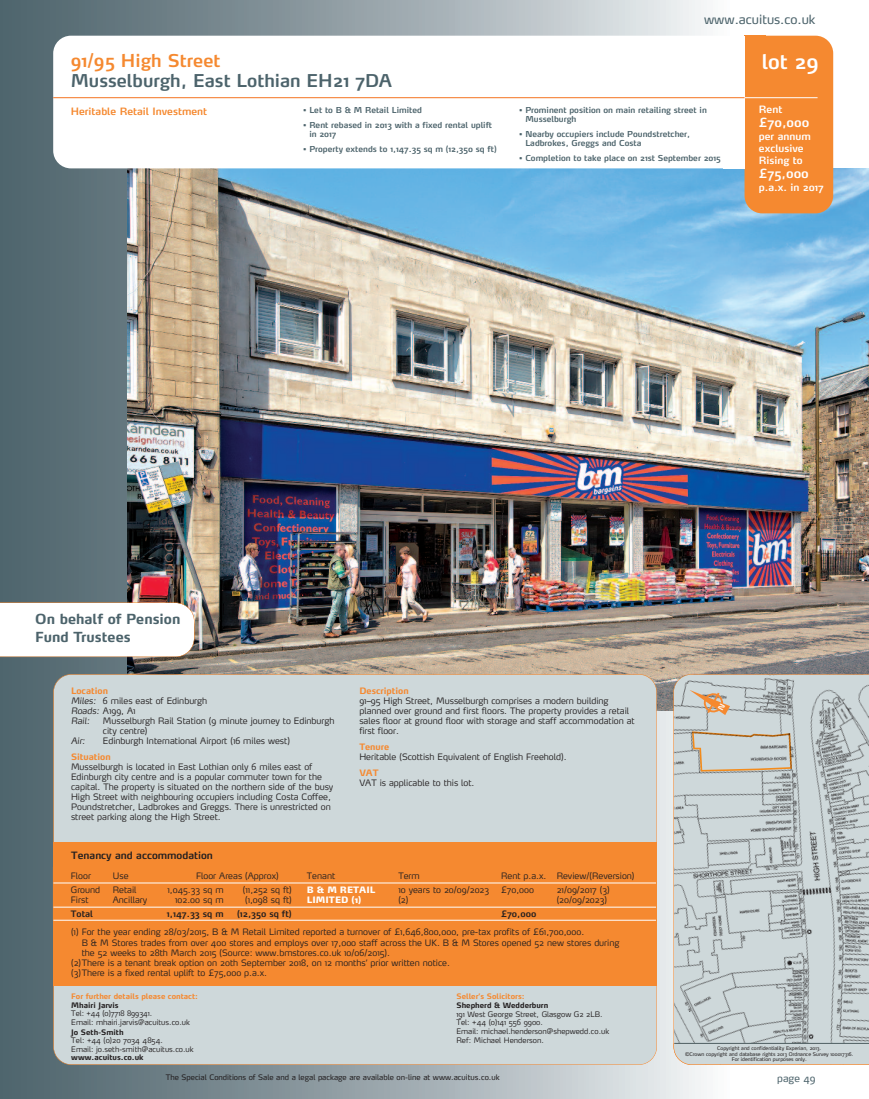
<style>
.page{position:relative;width:869px;height:1099px;background:#fff}
.page>*{position:absolute;margin:0;border:0;box-sizing:border-box;transform-origin:0 0}
.t1{font:600 20px "Max";color:#fff}
.t2{font:600 17.5px "Max";color:#4c636b}
.t3{font:600 17.5px "Max";color:#f58930}
.t4{font:700 13.75px/17.5px "Max";color:#4c636b}
.t5{font:12.5px "Max";color:#4c636b}
.t6{font:600 12.5px "Max";color:#fff}
.t7{font:600 10px/12px "Max";color:#fff}
.t8{font:600 10px "Max";color:#f58930}
.t9{font:600 10px "Max";color:#231f20}
.t10{font:10px "Max";color:#4c636b}
.t11{font:300 8.75px/10px "Max";color:#231f20}
.t12{font:600 8.75px "Max";color:#231f20}
.t13{font:700 8.75px "Max";color:#f58930}
.t14{font:900 8.75px/10px "Max";color:#fff}
.t15{font:italic 300 8.75px "Max";color:#231f20}
.t16{font:600 8.12px/9.4px "Max";color:#4c636b}
.t17{font:300 7.5px/8.8px "Max";color:#231f20}
.t18{font:7.5px "Max";color:#231f20}
.t19{font:700 7.5px "Max";color:#231f20}
.t20{font:700 7.5px "Max";color:#f58930}
.t21{font:5px/5.6px "Max";color:#231f20;text-align:center}
.s1{font-weight:700;color:#f58930}
.s2{font-style:italic}
</style>
<div class="page">
<div style="left:0;top:0;width:733px;height:1098px;background:linear-gradient(to right,#485d66,#f2f1f1)"></div>
<img style="left:128px;top:168px;width:740px;height:542px">
<div style="left:744px;top:36px;width:88px;height:177px;background:#f58930;border-radius:18px"></div>
<div style="left:744px;top:36px;width:21px;height:14px;background:#f58930"></div>
<div style="left:53px;top:36px;width:691px;height:132px;background:#fff;border-radius:18px"></div>
<svg style="left:0;top:602px;width:194px;height:55px"></svg>
<hr style="left:735px;top:97px;width:82px;height:1px;background:#fff">
<div style="left:722px;top:36px;width:22px;height:132px;background:#fff"></div>
<hr style="left:53px;top:97px;width:691px;height:1px;background:#f47321">
<div style="left:54px;top:674px;width:602px;height:390px;background:#ced8da;border-radius:18px"></div>
<div style="left:53px;top:842px;width:603px;height:143px;background:#f58930"></div>
<hr style="left:53px;top:882px;width:602px;height:1px;background:#fff">
<hr style="left:53px;top:906px;width:602px;height:1px;background:#fff">
<hr style="left:53px;top:920px;width:602px;height:1px;background:#fff">
<svg style="left:673px;top:674px;width:195px;height:369px;background:#bfc7c8"></svg>
<div style="left:673px;top:1043px;width:195px;height:21px;background:#ced8da"></div>
<hr style="left:674px;top:1043px;width:194px;height:1px;background:#4c636b">
<svg style="left:689px;top:690px;width:40px;height:25px"></svg>
<h2 class="t3" style="left:71px;top:54px;width:151px">91/95 High Street</h2>
<h2 class="t2" style="left:71px;top:74px;width:323px">Musselburgh, East Lothian EH21 7DA</h2>
<p class="t8" style="left:71px;top:107px;width:138px">Heritable Retail Investment</p>
<p class="t16" style="left:303px;top:106px;width:120px">• Let to B &amp; M Retail Limited</p>
<p class="t16" style="left:309px;top:121px;width:184px;text-indent:-6px">• Rent rebased in 2013 with a fixed rental uplift in 2017</p>
<p class="t16" style="left:303px;top:145px;width:195px">• Property extends to 1,147.35 sq m (12,350 sq ft)</p>
<h3 class="t5" style="left:703px;top:15px;width:113px">www.acuitus.co.uk</h3>
<p class="t16" style="left:525px;top:106px;width:183px;text-indent:-6px">• Prominent position on main retailing street in<br>Musselburgh</p>
<p class="t16" style="left:525px;top:130px;width:166px;text-indent:-6px">• Nearby occupiers include Poundstretcher,<br>Ladbrokes, Greggs and Costa</p>
<p class="t16" style="left:519px;top:154px;width:203px">• Completion to take place on 21st September 2015</p>
<h1 class="t1" style="left:761px;top:54px;width:59px">lot 29</h1>
<p class="t7" style="left:758px;top:105px;width:25px">Rent</p>
<h3 class="t6" style="left:758px;top:118px;width:52px">£70,000</h3>
<p class="t7" style="left:758px;top:132px;width:53px">per annum exclusive<br>Rising to</p>
<h3 class="t6" style="left:758px;top:169px;width:51px">£75,000</h3>
<p class="t7" style="left:758px;top:183px;width:66px">p.a.x. in 2017</p>
<h3 class="t4" style="left:35px;top:611px;width:146px">On behalf of Pension<br>Fund Trustees</h3>
<p class="t11" style="left:71px;top:686px;width:138px"><span class="s1">Location<br></span><span class="s2">Miles:</span> 6 miles east of Edinburgh<br><span class="s2">Roads:</span> A199, A1<br><span class="s2">Rail:</span></p>
<p class="t11" style="left:103px;top:716px;width:233px">Musselburgh Rail Station (9 minute journey to Edinburgh city centre)</p>
<p class="t15" style="left:71px;top:737px;width:16px">Air:</p>
<p class="t11" style="left:103px;top:736px;width:188px">Edinburgh International Airport (16 miles west)</p>
<p class="t13" style="left:71px;top:753px;width:41px">Situation</p>
<p class="t11" style="left:71px;top:762px;width:264px">Musselburgh is located in East Lothian only 6 miles east of Edinburgh city centre and is a popular commuter town for the capital. The property is situated on the northern side of the busy High Street with neighbouring occupiers including Costa Coffee, Poundstretcher, Ladbrokes and Greggs. There is unrestricted on street parking along the High Street.</p>
<p class="t9" style="left:71px;top:851px;width:143px">Tenancy and accommodation</p>
<p class="t13" style="left:359px;top:687px;width:51px">Description</p>
<p class="t11" style="left:359px;top:696px;width:277px">91–95 High Street, Musselburgh comprises a modern building planned over ground and first floors. The property provides a retail sales floor at ground floor with storage and staff accommodation at first floor.</p>
<p class="t13" style="left:359px;top:743px;width:31px">Tenure</p>
<p class="t11" style="left:359px;top:752px;width:209px">Heritable (Scottish Equivalent of English Freehold).</p>
<p class="t13" style="left:359px;top:769px;width:21px">VAT</p>
<p class="t11" style="left:359px;top:778px;width:117px">VAT is applicable to this lot.</p>
<p class="t11" style="left:71px;top:871px;width:22px">Floor</p>
<p class="t11" style="left:113px;top:871px;width:17px">Use</p>
<p class="t11" style="left:196px;top:871px;width:84px">Floor Areas (Approx)</p>
<p class="t11" style="left:307px;top:871px;width:30px">Tenant</p>
<p class="t11" style="left:398px;top:871px;width:23px">Term</p>
<p class="t11" style="left:501px;top:871px;width:135px">Rent p.a.x. Review/(Reversion)</p>
<p class="t11" style="left:71px;top:886px;width:31px">Ground<br>First</p>
<p class="t11" style="left:113px;top:886px;width:36px">Retail<br>Ancillary</p>
<p class="t11" style="left:167px;top:886px;width:58px;text-align:right">1,045.33 sq m<br>102.00 sq m</p>
<p class="t11" style="left:243px;top:886px;width:50px">(11,252 sq ft) (1,098 sq ft)</p>
<p class="t14" style="left:307px;top:886px;width:70px">B &amp; M RETAIL<br>LIMITED (1)</p>
<p class="t11" style="left:398px;top:886px;width:92px">10 years to 20/09/2023 (2)</p>
<p class="t11" style="left:501px;top:886px;width:34px">£70,000</p>
<p class="t11" style="left:556px;top:886px;width:54px">21/09/2017 (3) (20/09/2023)</p>
<p class="t12" style="left:71px;top:910px;width:24px">Total</p>
<p class="t12" style="left:167px;top:910px;width:58px">1,147.33 sq m</p>
<p class="t12" style="left:237px;top:910px;width:56px">(12,350 sq ft)</p>
<p class="t12" style="left:501px;top:910px;width:37px">£70,000</p>
<p class="t11" style="left:71px;top:928px;width:514px">(1) For the year ending 28/03/2015, B &amp; M Retail Limited reported a turnover of £1,646,800,000, pre-tax profits of £61,700,000.</p>
<p class="t11" style="left:82px;top:938px;width:539px">B &amp; M Stores trades from over 400 stores and employs over 17,000 staff across the UK. B &amp; M Stores opened 52 new stores during</p>
<p class="t11" style="left:82px;top:948px;width:309px">the 52 weeks to 28th March 2015 (Source: www.bmstores.co.uk 10/06/2015).</p>
<p class="t11" style="left:71px;top:958px;width:380px">(2)There is a tenant break option on 20th September 2018, on 12 months’ prior written notice.</p>
<p class="t11" style="left:71px;top:968px;width:197px">(3)There is a fixed rental uplift to £75,000 p.a.x.</p>
<p class="t20" style="left:71px;top:993px;width:128px">For further details please contact:</p>
<p class="t19" style="left:71px;top:1002px;width:49px">Mhairi Jarvis</p>
<p class="t17" style="left:71px;top:1009px;width:120px">Tel: +44 (0)7718 899341.<br>Email: mhairi.jarvis@acuitus.co.uk</p>
<p class="t19" style="left:71px;top:1029px;width:54px">Jo Seth-Smith</p>
<p class="t17" style="left:71px;top:1036px;width:124px">Tel: +44 (0)20 7034 4854.<br>Email: jo.seth-smith@acuitus.co.uk</p>
<p class="t19" style="left:71px;top:1054px;width:74px">www.acuitus.co.uk</p>
<p class="t20" style="left:456px;top:993px;width:69px">Seller’s Solicitors:</p>
<p class="t19" style="left:456px;top:1002px;width:93px">Shepherd &amp; Wedderburn</p>
<p class="t17" style="left:456px;top:1010px;width:154px">191 West George Street, Glasgow G2 2LB.<br>Tel: +44 (0)141 556 9900.<br>Email: michael.henderson@shepwedd.co.uk Ref: Michael Henderson.</p>
<p class="t21" style="left:684px;top:1045px;width:170px">Copyright and confidentiality Experian, 2013.<br>©Crown copyright and database rights 2013 Ordnance Survey 100017316.<br>For identification purposes only.</p>
<p class="t18" style="left:166px;top:1073px;width:335px">The Special Conditions of Sale and a legal package are available on-line at www.acuitus.co.uk</p>
<p class="t10" style="left:776px;top:1074px;width:40px">page 49</p>
</div>
